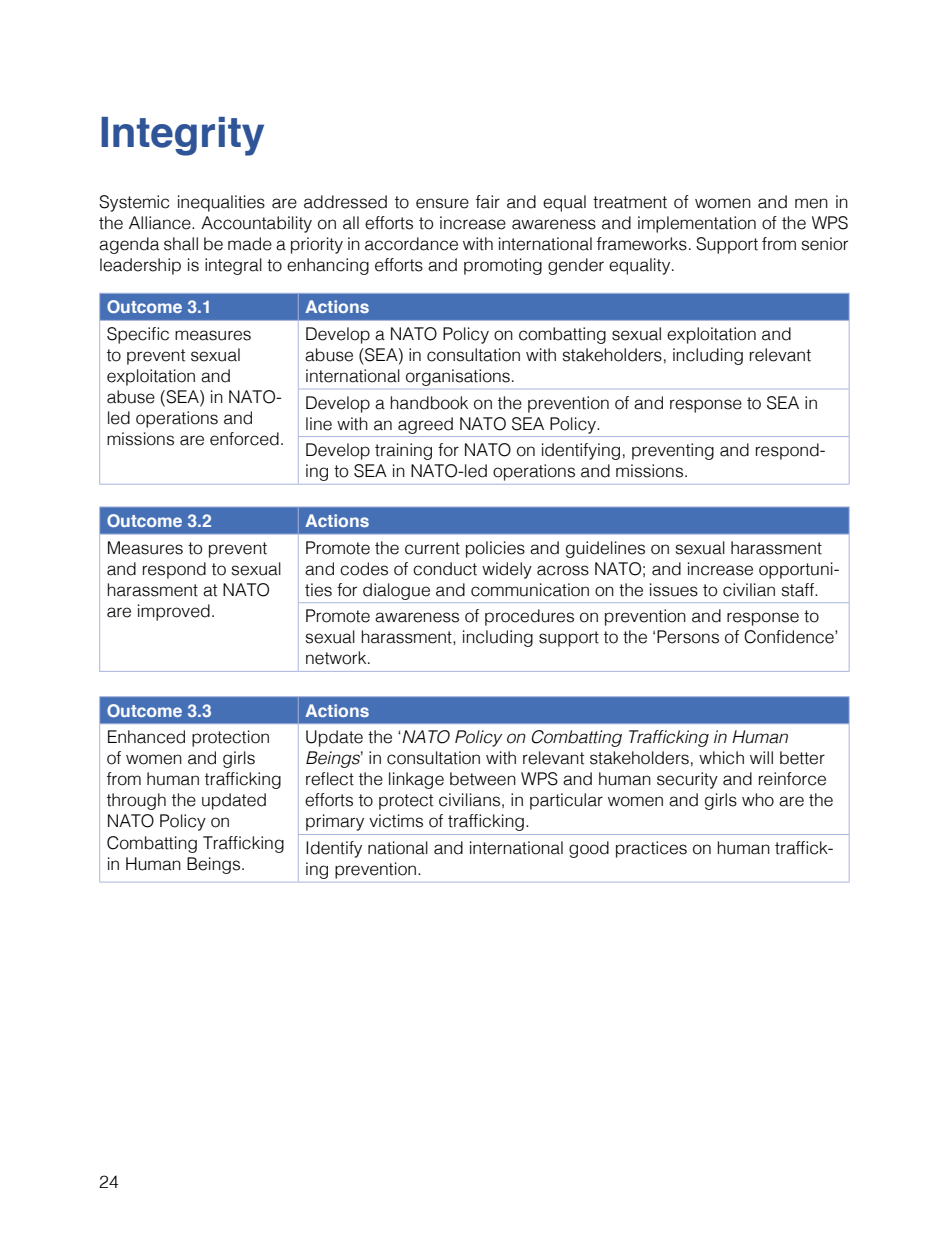
<style>
.page{position:relative;width:948px;height:1256px;background:#fff}
.page>*{position:absolute;margin:0;border:0;box-sizing:border-box;transform-origin:0 0}
.t1{font:700 42px "Helvetica";color:#2f5497}
.t2{font:300 17.5px/21px "Helvetica";color:#000}
.t3{font:700 17.5px "Helvetica";color:#fff}
.s1{font-style:italic}
</style>
<div class="page">
<svg style="left:99px;top:696px;width:750px;height:27px;background:#4b73b8"></svg>
<hr style="left:99px;top:723px;width:199px;height:1px;background:#a8b4dd">
<hr style="left:99px;top:724px;width:1px;height:110px;background:#a8b4dd">
<hr style="left:99px;top:834px;width:1px;height:47px;background:#a8b4dd">
<hr style="left:99px;top:881px;width:199px;height:1px;background:#a8b4dd">
<hr style="left:298px;top:723px;width:551px;height:1px;background:#a8b4dd">
<hr style="left:298px;top:724px;width:1px;height:109px;background:#a8b4dd">
<hr style="left:848px;top:724px;width:1px;height:109px;background:#a8b4dd">
<hr style="left:298px;top:833px;width:551px;height:1px;background:#a8b4dd">
<hr style="left:298px;top:834px;width:1px;height:47px;background:#a8b4dd">
<hr style="left:848px;top:834px;width:1px;height:47px;background:#a8b4dd">
<hr style="left:298px;top:881px;width:551px;height:1px;background:#a8b4dd">
<svg style="left:99px;top:293px;width:750px;height:27px;background:#4a72b7"></svg>
<hr style="left:99px;top:320px;width:199px;height:1px;background:#a8b4dd">
<hr style="left:99px;top:321px;width:1px;height:68px;background:#a8b4dd">
<hr style="left:99px;top:389px;width:1px;height:47px;background:#a8b4dd">
<hr style="left:99px;top:436px;width:1px;height:47px;background:#a8b4dd">
<hr style="left:99px;top:483px;width:199px;height:1px;background:#a8b4dd">
<hr style="left:298px;top:320px;width:551px;height:1px;background:#a8b4dd">
<hr style="left:298px;top:321px;width:1px;height:67px;background:#a8b4dd">
<hr style="left:848px;top:321px;width:1px;height:67px;background:#a8b4dd">
<hr style="left:298px;top:388px;width:551px;height:1px;background:#a8b4dd">
<hr style="left:298px;top:389px;width:1px;height:47px;background:#a8b4dd">
<hr style="left:848px;top:389px;width:1px;height:47px;background:#a8b4dd">
<hr style="left:298px;top:436px;width:551px;height:1px;background:#a8b4dd">
<hr style="left:298px;top:437px;width:1px;height:46px;background:#a8b4dd">
<hr style="left:848px;top:437px;width:1px;height:46px;background:#a8b4dd">
<hr style="left:298px;top:483px;width:551px;height:1px;background:#a8b4dd">
<hr style="left:99px;top:506px;width:199px;height:1px;background:#a8b4dd">
<hr style="left:298px;top:506px;width:551px;height:1px;background:#a8b4dd">
<div style="left:99px;top:507px;width:750px;height:26px;background:#4670b6"></div>
<hr style="left:99px;top:533px;width:199px;height:1px;background:#a8b4dd">
<hr style="left:99px;top:534px;width:1px;height:68px;background:#a8b4dd">
<hr style="left:99px;top:602px;width:1px;height:68px;background:#a8b4dd">
<hr style="left:99px;top:670px;width:199px;height:1px;background:#a8b4dd">
<hr style="left:298px;top:533px;width:551px;height:1px;background:#a8b4dd">
<hr style="left:298px;top:534px;width:1px;height:68px;background:#a8b4dd">
<hr style="left:848px;top:534px;width:1px;height:68px;background:#a8b4dd">
<hr style="left:298px;top:602px;width:551px;height:1px;background:#a8b4dd">
<hr style="left:298px;top:603px;width:1px;height:67px;background:#a8b4dd">
<hr style="left:848px;top:603px;width:1px;height:67px;background:#a8b4dd">
<hr style="left:298px;top:670px;width:551px;height:1px;background:#a8b4dd">
<h1 class="t1" style="left:99px;top:98px;width:167px">Integrity</h1>
<p class="t2" style="left:99px;top:190px;width:751px;text-align:justify">Systemic inequalities are addressed to ensure fair and equal treatment of women and men in the Alliance. Accountability on all efforts to increase awareness and implementation of the WPS agenda shall be made a priority in accordance with international frameworks. Support from senior leadership is integral to enhancing efforts and promoting gender equality.</p>
<p class="t3" style="left:107px;top:293px;width:107px">Outcome 3.1</p>
<p class="t3" style="left:305px;top:293px;width:66px">Actions</p>
<p class="t2" style="left:107px;top:322px;width:179px">Specific measures<br>to prevent sexual exploitation and<br>abuse (SEA) in NATO&shy;led operations and missions are enforced.</p>
<p class="t2" style="left:305px;top:322px;width:507px">Develop a NATO Policy on combatting sexual exploitation and abuse (SEA) in consultation with stakeholders, including relevant international organisations.</p>
<p class="t2" style="left:305px;top:390px;width:514px">Develop a handbook on the prevention of and response to SEA in line with an agreed NATO SEA Policy.</p>
<p class="t2" style="left:305px;top:438px;width:522px">Develop training for NATO on identifying, preventing and respond&shy;ing to SEA in NATO-led operations and missions.</p>
<p class="t3" style="left:107px;top:506px;width:107px">Outcome 3.2</p>
<p class="t3" style="left:305px;top:506px;width:66px">Actions</p>
<p class="t2" style="left:107px;top:535px;width:177px">Measures to prevent and respond to sexual harassment at NATO are improved.</p>
<p class="t2" style="left:305px;top:535px;width:535px">Promote the current policies and guidelines on sexual harassment and codes of conduct widely across NATO; and increase opportuni&shy;ties for dialogue and communication on the issues to civilian staff.</p>
<p class="t2" style="left:305px;top:604px;width:534px">Promote awareness of procedures on prevention and response to sexual harassment, including support to the ‘Persons of Confidence’ network.</p>
<p class="t3" style="left:107px;top:696px;width:107px">Outcome 3.3</p>
<p class="t3" style="left:305px;top:696px;width:66px">Actions</p>
<p class="t2" style="left:107px;top:725px;width:179px">Enhanced protection of women and girls from human trafficking through the updated<br>NATO Policy on<br>Combatting Trafficking in Human Beings.</p>
<p class="t2" style="left:305px;top:725px;width:530px">Update the ‘<span class="s1">NATO Policy on Combatting Trafficking in Human Beings</span>’ in consultation with relevant stakeholders, which will better reflect the linkage between WPS and human security and reinforce efforts to protect civilians, in particular women and girls who are the primary victims of trafficking.</p>
<p class="t2" style="left:305px;top:835px;width:530px">Identify national and international good practices on human traffick&shy;ing prevention.</p>
<p class="t2" style="left:99px;top:1169px;width:21px">24</p>
</div>
